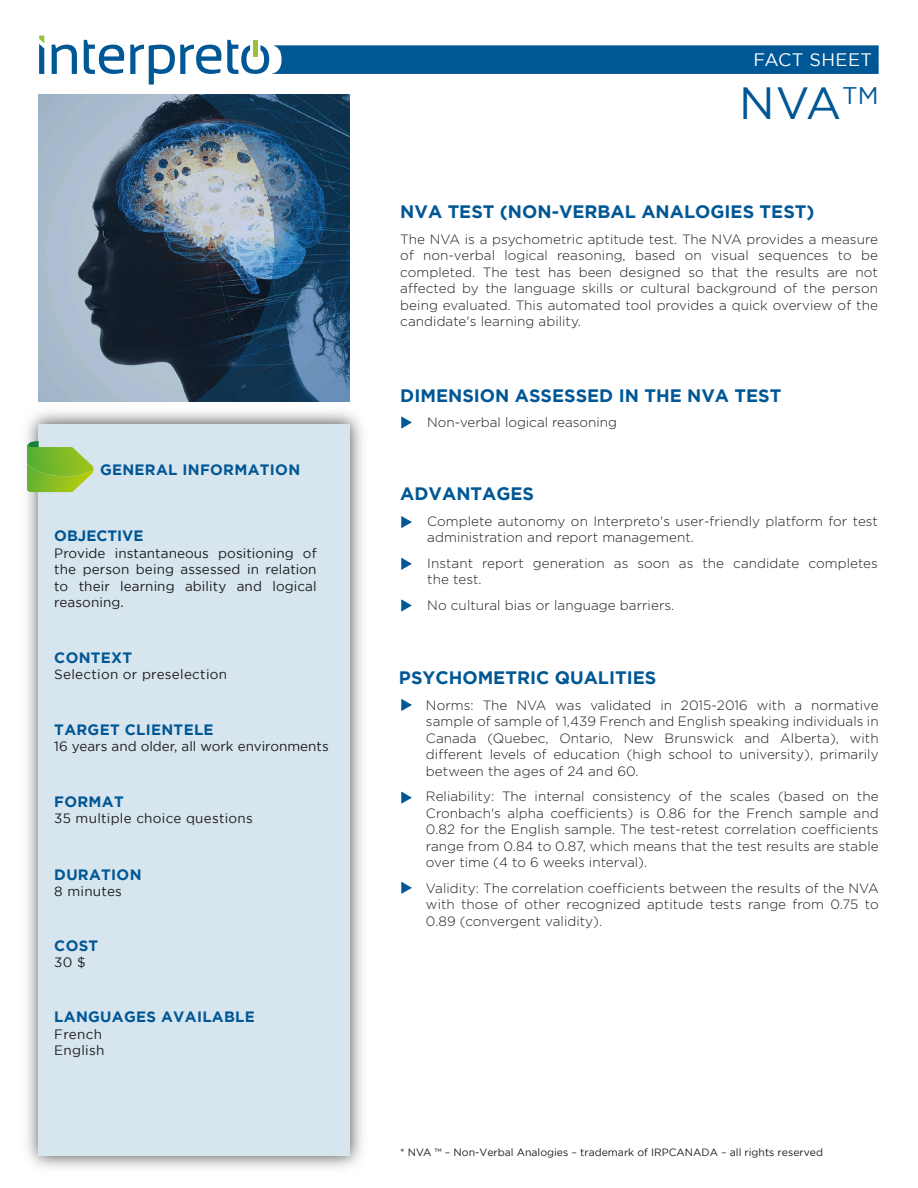
<style>
.page{position:relative;width:918px;height:1188px;background:#fff}
.page>*{position:absolute;margin:0;border:0;box-sizing:border-box;transform-origin:0 0}
.t1{font:45px "Gotham";color:#005795}
.t2{font:700 18px "Gotham";color:#005795}
.t3{font:18px "Gotham";letter-spacing:.02em;color:#fff}
.t4{font:700 15px "Gotham";letter-spacing:.02em;color:#005795}
.t5{font:700 15px "Gotham";color:#005795}
.t6{font:300 13.5px/16.5px "Gotham";letter-spacing:.005em;color:#1d1d1b;text-align:justify}
.t7{font:13.5px/16.5px "Gotham";letter-spacing:.005em;color:#1d1d1b;text-align:justify}
.t8{font:10.5px "Gotham";color:#1d1d1b}
</style>
<div class="page">
<svg style="left:52px;top:45px;width:25px;height:29px"></svg>
<svg style="left:39px;top:36px;width:5px;height:38px"></svg>
<img style="left:27px;top:401px;width:335px;height:767px">
<div style="left:39px;top:424px;width:311px;height:731px;background:#d7e5ee"></div>
<svg style="left:84px;top:40px;width:795px;height:45px"></svg>
<svg style="left:401px;top:417px;width:10px;height:11px"></svg>
<svg style="left:401px;top:517px;width:10px;height:11px"></svg>
<svg style="left:401px;top:558px;width:10px;height:11px"></svg>
<svg style="left:401px;top:600px;width:10px;height:11px"></svg>
<svg style="left:401px;top:699px;width:10px;height:12px"></svg>
<svg style="left:401px;top:792px;width:10px;height:11px"></svg>
<svg style="left:401px;top:882px;width:10px;height:12px"></svg>
<img style="left:39px;top:94px;width:311px;height:307px">
<svg style="left:27px;top:440px;width:67px;height:52px"></svg>
<p class="t4" style="left:100px;top:461px;width:202px">GENERAL INFORMATION</p>
<p class="t5" style="left:54px;top:527px;width:91px">OBJECTIVE</p>
<p class="t7" style="left:54px;top:544px;width:264px">Provide instantaneous positioning of the person being assessed in relation to their learning ability and logical reasoning.</p>
<p class="t4" style="left:54px;top:649px;width:79px">CONTEXT</p>
<p class="t7" style="left:54px;top:666px;width:174px">Selection or preselection</p>
<p class="t4" style="left:54px;top:721px;width:161px">TARGET CLIENTELE</p>
<p class="t7" style="left:54px;top:738px;width:276px">16 years and older, all work environments</p>
<p class="t4" style="left:54px;top:793px;width:71px">FORMAT</p>
<p class="t7" style="left:54px;top:810px;width:200px">35 multiple choice questions</p>
<p class="t4" style="left:54px;top:866px;width:89px">DURATION</p>
<p class="t7" style="left:54px;top:883px;width:69px">8 minutes</p>
<p class="t4" style="left:54px;top:937px;width:46px">COST</p>
<p class="t7" style="left:54px;top:954px;width:33px">30 $</p>
<p class="t4" style="left:54px;top:1008px;width:202px">LANGUAGES AVAILABLE</p>
<p class="t7" style="left:54px;top:1025px;width:52px">French<br>English</p>
<h2 class="t3" style="left:754px;top:49px;width:120px">FACT SHEET</h2>
<h1 class="t1" style="left:739px;top:78px;width:141px">NVA<sup>TM</sup></h1>
<h2 class="t2" style="left:400px;top:202px;width:416px">NVA TEST (NON-VERBAL ANALOGIES TEST)</h2>
<p class="t6" style="left:400px;top:231px;width:479px">The NVA is a psychometric aptitude test. The NVA provides a measure of non-verbal logical reasoning, based on visual sequences to be completed. The test has been designed so that the results are not affected by the language skills or cultural background of the person being evaluated. This automated tool provides a quick overview of the candidate's learning ability.</p>
<h2 class="t2" style="left:400px;top:385px;width:383px">DIMENSION ASSESSED IN THE NVA TEST</h2>
<p class="t6" style="left:427px;top:414px;width:191px">Non-verbal logical reasoning</p>
<h2 class="t2" style="left:400px;top:484px;width:135px">ADVANTAGES</h2>
<p class="t6" style="left:427px;top:513px;width:452px">Complete autonomy on Interpreto's user-friendly platform for test administration and report management.</p>
<p class="t6" style="left:427px;top:555px;width:452px">Instant report generation as soon as the candidate completes the test.</p>
<p class="t6" style="left:427px;top:597px;width:249px">No cultural bias or language barriers.</p>
<h2 class="t2" style="left:399px;top:667px;width:259px">PSYCHOMETRIC QUALITIES</h2>
<p class="t6" style="left:426px;top:697px;width:454px">Norms: The NVA was validated in 2015-2016 with a normative sample of sample of 1,439 French and English speaking individuals in Canada (Quebec, Ontario, New Brunswick and Alberta), with different levels of education (high school to university), primarily between the ages of 24 and 60.</p>
<p class="t6" style="left:426px;top:788px;width:454px">Reliability: The internal consistency of the scales (based on the Cronbach's alpha coefficients) is 0.86 for the French sample and 0.82 for the English sample. The test-retest correlation coefficients range from 0.84 to 0.87, which means that the test results are stable over time (4 to 6 weeks interval).</p>
<p class="t6" style="left:426px;top:879px;width:454px">Validity: The correlation coefficients between the results of the NVA with those of other recognized aptitude tests range from 0.75 to 0.89 (convergent validity).</p>
<p class="t8" style="left:400px;top:1147px;width:424px">* NVA ™ – Non-Verbal Analogies – trademark of IRPCANADA – all rights reserved</p>
</div>
